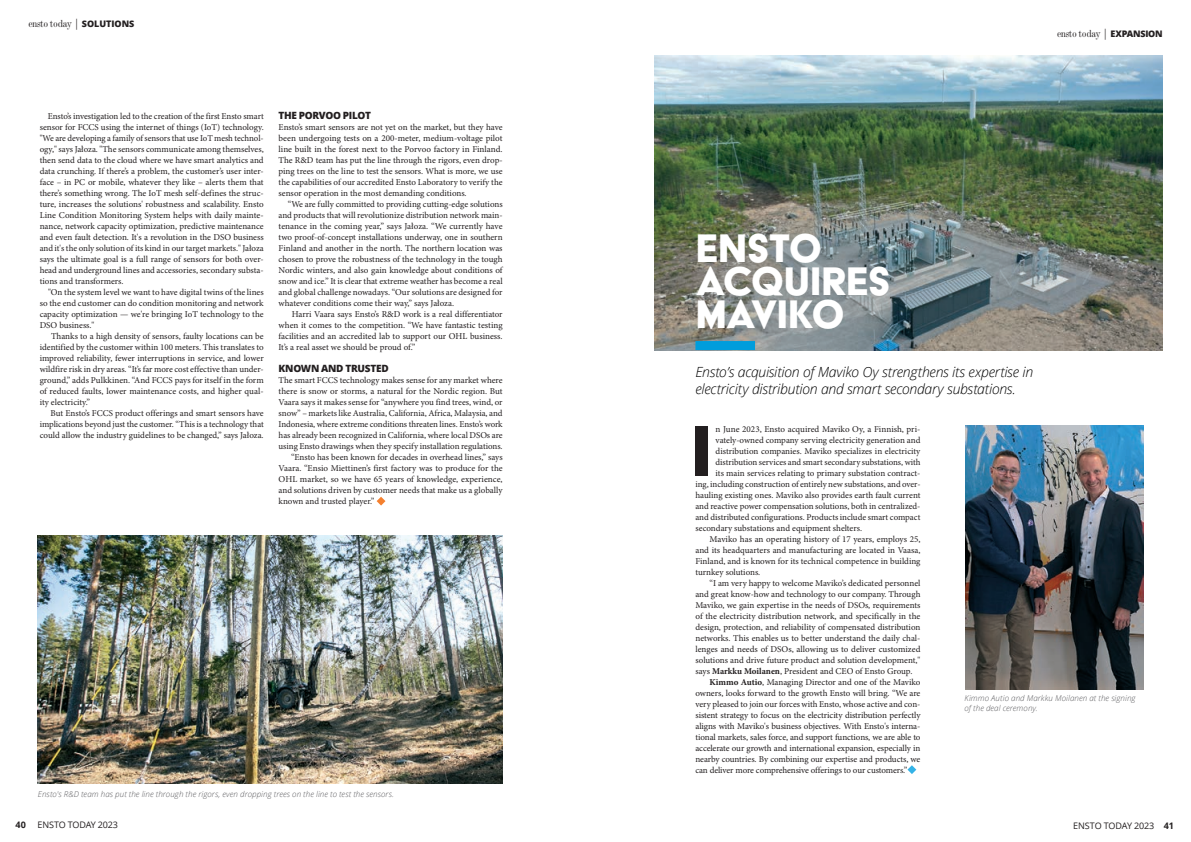
<style>
.page{position:relative;width:1191px;height:842px;background:#fff}
.page>*{position:absolute;margin:0;border:0;box-sizing:border-box;transform-origin:0 0}
.t1{font:82.3px "Acier BAT Text Solid";color:#231f20}
.t2{font:46px/33px "Acier BAT Text Solid";letter-spacing:-.015em;color:#fff}
.t3{font:italic 300 14px/17px "Open Sans";letter-spacing:-.02em;color:#000001}
.t4{font:condensed 11px "Modern MT Std";letter-spacing:-.025em;color:#231f20}
.t5{font:800 10px "Open Sans";letter-spacing:-.03em;color:#231f20}
.t6{font:9px/11px "Minion Pro";letter-spacing:-.005em;color:#231f20;text-align:justify}
.t7{font:9px "Open Sans";letter-spacing:-.02em;color:#231f20}
.t8{font:700 9px "Open Sans";color:#231f20}
.t9{font:italic 300 8px/9.6px "Open Sans";letter-spacing:.01em;color:#5c5c5f}
.s1{font-family:"Open Sans";font-weight:800;font-stretch:normal;font-size:9px}
.s2{font-weight:700}
</style>
<div class="page">
<img style="left:654px;top:55px;width:508px;height:296px">
<svg style="left:907px;top:765px;width:9px;height:9px"></svg>
<img style="left:37px;top:535px;width:465px;height:249px">
<svg style="left:376px;top:497px;width:9px;height:9px"></svg>
<div style="left:695px;top:341px;width:60px;height:9px;background:#009ddc"></div>
<img style="left:965px;top:426px;width:178px;height:263px">
<p class="t4" style="left:28px;top:17px;width:108px">ensto today | <span class="s1">SOLUTIONS</span></p>
<p class="t6" style="left:40px;top:110px;width:226px;text-indent:8px">Ensto’s investigation led to the creation of the first Ensto smart sensor for FCCS using the internet of things (IoT) technology. "We are developing a family of sensors that use IoT mesh technol&shy;ogy," says Jałoza. "The sensors communicate among themselves, then send data to the cloud where we have smart analytics and data crunching. If there’s a problem, the customer’s user inter&shy;face – in PC or mobile, whatever they like – alerts them that there’s something wrong. The IoT mesh self-defines the struc&shy;ture, increases the solutions' robustness and scalability. Ensto Line Condition Monitoring System helps with daily mainte&shy;nance, network capacity optimization, predictive maintenance and even fault detection. It's a revolution in the DSO business and it's the only solution of its kind in our target markets." Jałoza says the ultimate goal is a full range of sensors for both over&shy;head and underground lines and accessories, secondary substa&shy;tions and transformers.</p>
<p class="t6" style="left:40px;top:286px;width:225px;text-indent:8px">"On the system level we want to have digital twins of the lines so the end customer can do condition monitoring and network capacity optimization — we're bringing IoT technology to the DSO business."</p>
<p class="t6" style="left:40px;top:330px;width:225px;text-indent:11px">Thanks to a high density of sensors, faulty locations can be identified by the customer within 100 meters. This translates to improved reliability, fewer interruptions in service, and lower wildfire risk in dry areas. “It’s far more cost effective than under&shy;ground,” adds Pulkkinen. “And FCCS pays for itself in the form of reduced faults, lower maintenance costs, and higher qual&shy;ity electricity.”</p>
<p class="t6" style="left:40px;top:407px;width:225px;text-indent:11px">But Ensto’s FCCS product offerings and smart sensors have implications beyond just the customer. “This is a technology that could allow the industry guidelines to be changed,” says Jałoza.</p>
<p class="t5" style="left:279px;top:107px;width:94px">THE PORVOO PILOT</p>
<p class="t6" style="left:279px;top:121px;width:225px">Ensto’s smart sensors are not yet on the market, but they have been undergoing tests on a 200-meter, medium-voltage pilot line built in the forest next to the Porvoo factory in Finland.<br>The R&amp;D team has put the line through the rigors, even drop&shy;ping trees on the line to test the sensors. What is more, we use the capabilities of our accredited Ensto Laboratory to verify the sensor operation in the most demanding conditions.</p>
<p class="t6" style="left:279px;top:198px;width:225px;text-indent:9px">“We are fully committed to providing cutting-edge solutions and products that will revolutionize distribution network main&shy;tenance in the coming year,” says Jałoza. “We currently have two proof-of-concept installations underway, one in southern Finland and another in the north. The northern location was chosen to prove the robustness of the technology in the tough Nordic winters, and also gain knowledge about conditions of snow and ice.” It is clear that extreme weather has become a real and global challenge nowadays. “Our solutions are designed for whatever conditions come their way,” says Jałoza.</p>
<p class="t6" style="left:279px;top:308px;width:225px;text-indent:13px">Harri Vaara says Ensto’s R&amp;D work is a real differentiator when it comes to the competition. “We have fantastic testing facilities and an accredited lab to support our OHL business.<br>It’s a real asset we should be proud of.”</p>
<p class="t5" style="left:279px;top:360px;width:112px">KNOWN AND TRUSTED</p>
<p class="t6" style="left:279px;top:374px;width:225px">The smart FCCS technology makes sense for any market where</p>
<p class="t6" style="left:279px;top:385px;width:225px">there is snow or storms, a natural for the Nordic region. But</p>
<p class="t6" style="left:279px;top:396px;width:225px">Vaara says it makes sense for “anywhere you find trees, wind, or</p>
<p class="t6" style="left:279px;top:407px;width:225px">snow” – markets like Australia, California, Africa, Malaysia, and</p>
<p class="t6" style="left:279px;top:418px;width:226px">Indonesia, where extreme conditions threaten lines. Ensto’s work</p>
<p class="t6" style="left:279px;top:429px;width:225px">has already been recognized in California, where local DSOs are</p>
<p class="t6" style="left:279px;top:440px;width:225px">using Ensto drawings when they specify installation regulations.</p>
<p class="t6" style="left:291px;top:451px;width:213px">“Ensto has been known for decades in overhead lines,” says</p>
<p class="t6" style="left:279px;top:462px;width:226px">Vaara. “Ensio Miettinen’s first factory was to produce for the</p>
<p class="t6" style="left:279px;top:473px;width:226px">OHL market, so we have 65 years of knowledge, experience,</p>
<p class="t6" style="left:279px;top:484px;width:225px">and solutions driven by customer needs that make us a globally</p>
<p class="t6" style="left:279px;top:495px;width:97px">known and trusted player.”</p>
<p class="t9" style="left:38px;top:789px;width:358px">Ensto's R&amp;D team has put the line through the rigors, even dropping trees on the line to test the sensors.</p>
<p class="t4" style="left:1057px;top:27px;width:107px">ensto today | <span class="s1">EXPANSION</span></p>
<h2 class="t2" style="left:696px;top:231px;width:197px">ENSTO<br>ACQUIRES<br>MAVIKO</h2>
<h3 class="t3" style="left:695px;top:363px;width:339px">Ensto’s acquisition of Maviko Oy strengthens its expertise in electricity distribution and smart secondary substations.</h3>
<h1 class="t1" style="left:691px;top:408px;width:22px">I</h1>
<p class="t6" style="left:715px;top:424px;width:206px">n June 2023, Ensto acquired Maviko Oy, a Finnish, pri-</p>
<p class="t6" style="left:715px;top:435px;width:206px">vately-owned company serving electricity generation and</p>
<p class="t6" style="left:715px;top:446px;width:206px">distribution companies. Maviko specializes in electricity</p>
<p class="t6" style="left:715px;top:457px;width:206px">distribution services and smart secondary substations, with</p>
<p class="t6" style="left:715px;top:468px;width:206px">its main services relating to primary substation contract-</p>
<p class="t6" style="left:695px;top:479px;width:226px">ing, including construction of entirely new substations, and over-</p>
<p class="t6" style="left:695px;top:490px;width:226px">hauling existing ones. Maviko also provides earth fault current</p>
<p class="t6" style="left:695px;top:501px;width:226px">and reactive power compensation solutions, both in centralized-</p>
<p class="t6" style="left:695px;top:512px;width:226px">and distributed configurations. Products include smart compact</p>
<p class="t6" style="left:695px;top:523px;width:168px">secondary substations and equipment shelters.</p>
<p class="t6" style="left:709px;top:534px;width:212px">Maviko has an operating history of 17 years, employs 25,</p>
<p class="t6" style="left:695px;top:545px;width:227px">and its headquarters and manufacturing are located in Vaasa,</p>
<p class="t6" style="left:695px;top:556px;width:226px">Finland, and is known for its technical competence in building</p>
<p class="t6" style="left:695px;top:567px;width:66px">turnkey solutions.</p>
<p class="t6" style="left:709px;top:578px;width:212px">“I am very happy to welcome Maviko’s dedicated personnel</p>
<p class="t6" style="left:695px;top:589px;width:226px">and great know-how and technology to our company. Through</p>
<p class="t6" style="left:695px;top:600px;width:226px">Maviko, we gain expertise in the needs of DSOs, requirements</p>
<p class="t6" style="left:695px;top:611px;width:226px">of the electricity distribution network, and specifically in the</p>
<p class="t6" style="left:695px;top:622px;width:226px">design, protection, and reliability of compensated distribution</p>
<p class="t6" style="left:695px;top:633px;width:226px">networks. This enables us to better understand the daily chal-</p>
<p class="t6" style="left:695px;top:644px;width:226px">lenges and needs of DSOs, allowing us to deliver customized</p>
<p class="t6" style="left:695px;top:655px;width:226px">solutions and drive future product and solution development,"</p>
<p class="t6" style="left:695px;top:666px;width:218px">says <span class="s2">Markku Moilanen</span>, President and CEO of Ensto Group.</p>
<p class="t6" style="left:709px;top:677px;width:212px"><span class="s2">Kimmo Autio</span>, Managing Director and one of the Maviko</p>
<p class="t6" style="left:695px;top:688px;width:226px">owners, looks forward to the growth Ensto will bring. “We are</p>
<p class="t6" style="left:695px;top:699px;width:226px">very pleased to join our forces with Ensto, whose active and con-</p>
<p class="t6" style="left:695px;top:710px;width:226px">sistent strategy to focus on the electricity distribution perfectly</p>
<p class="t6" style="left:695px;top:721px;width:226px">aligns with Maviko's business objectives. With Ensto's interna-</p>
<p class="t6" style="left:695px;top:732px;width:226px">tional markets, sales force, and support functions, we are able to</p>
<p class="t6" style="left:695px;top:743px;width:226px">accelerate our growth and international expansion, especially in</p>
<p class="t6" style="left:695px;top:754px;width:226px">nearby countries. By combining our expertise and products, we</p>
<p class="t6" style="left:695px;top:765px;width:214px">can deliver more comprehensive offerings to our customers.”</p>
<p class="t9" style="left:964px;top:693px;width:173px">Kimmo Autio and Markku Moilanen at the signing of the deal ceremony.</p>
<p class="t8" style="left:16px;top:818px;width:12px">40</p>
<p class="t7" style="left:38px;top:818px;width:82px">ENSTO TODAY 2023</p>
<p class="t7" style="left:1073px;top:819px;width:102px">ENSTO TODAY 2023 <span class="s2">41</span></p>
</div>
